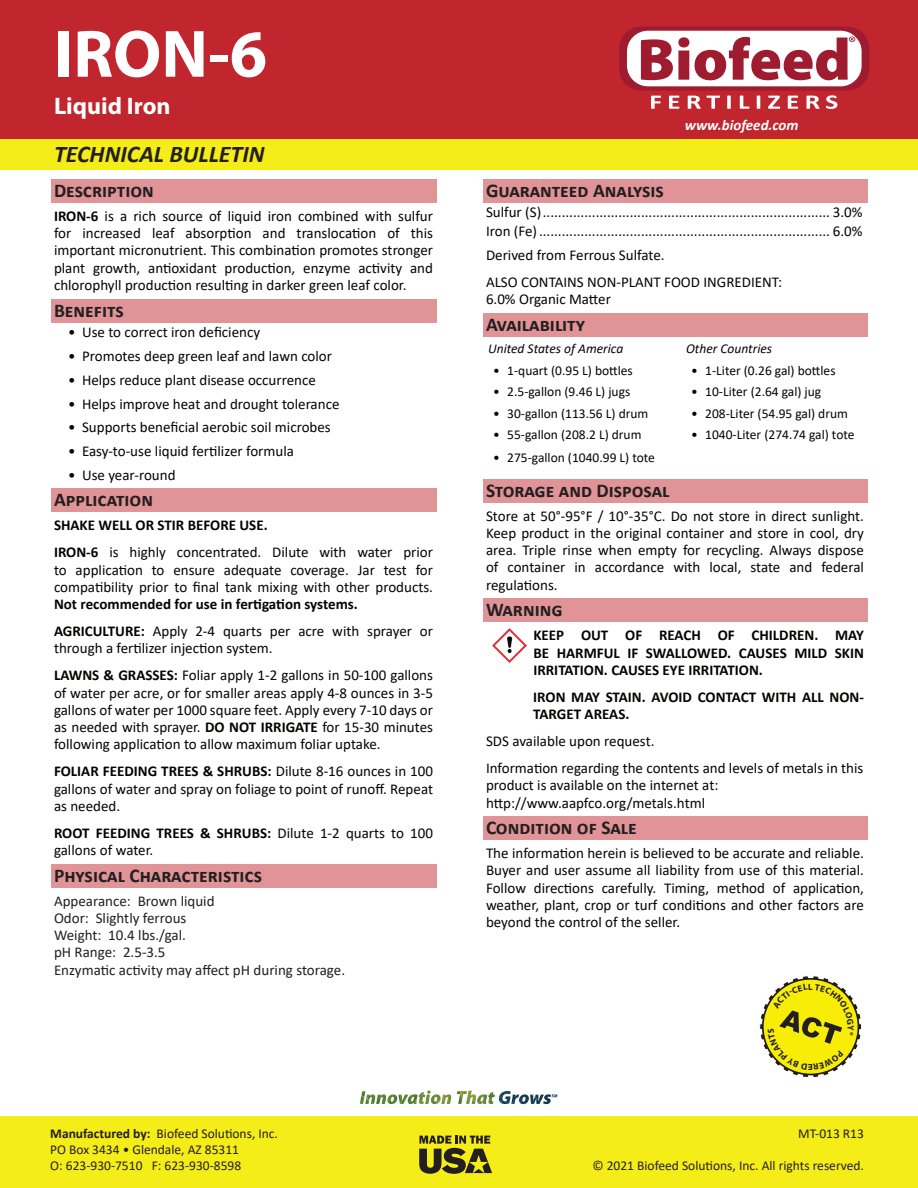
<style>
.page{position:relative;width:918px;height:1188px;background:#fff}
.page>*{position:absolute;margin:0;border:0;box-sizing:border-box;transform-origin:0 0}
.t1{font:700 67.5px "Myriad Pro";color:#fff}
.t2{font:italic 700 24px "Calibri";color:#231f20}
.t3{font:700 24px "Myriad Pro";color:#fff}
.t4{font:700 19.5px "Calibri";color:#231f20}
.t5{font:15px/17.2px "Calibri";color:#040503}
.t6{font:700 15px/17.2px "Calibri";color:#040503}
.t7{font:15px/17.2px "Calibri";color:#231f20}
.t8{font:italic 700 15px "Calibri";color:#fff}
.t9{font:13.5px "Calibri";color:#040503}
.t10{font:13.5px/16.2px "Calibri";color:#231f20}
.t11{font:italic 13.5px "Calibri";color:#040503}
.t12{font:700 9px "Myriad Pro";color:#231f20}
.s1{font-weight:700}
.s2{font-weight:400}
</style>
<div class="page">
<div style="left:483px;top:179px;width:384px;height:24px;background:#e09497"></div>
<div style="left:483px;top:313px;width:384px;height:24px;background:#e09497"></div>
<div style="left:483px;top:479px;width:384px;height:24px;background:#e09497"></div>
<div style="left:483px;top:598px;width:384px;height:24px;background:#e09497"></div>
<div style="left:483px;top:816px;width:384px;height:24px;background:#e09497"></div>
<img style="left:493px;top:629px;width:34px;height:34px">
<div style="left:0;top:0;width:918px;height:140px;background:#c1252d"></div>
<div style="left:0;top:139px;width:918px;height:30px;background:#f5ed17"></div>
<svg style="left:651px;top:96px;width:10px;height:13px"></svg>
<svg style="left:669px;top:96px;width:10px;height:13px"></svg>
<svg style="left:688px;top:96px;width:13px;height:13px"></svg>
<svg style="left:707px;top:96px;width:13px;height:13px"></svg>
<svg style="left:727px;top:96px;width:4px;height:13px"></svg>
<svg style="left:740px;top:96px;width:9px;height:13px"></svg>
<svg style="left:757px;top:96px;width:3px;height:13px"></svg>
<svg style="left:768px;top:96px;width:12px;height:13px"></svg>
<svg style="left:788px;top:96px;width:10px;height:13px"></svg>
<svg style="left:807px;top:96px;width:13px;height:13px"></svg>
<svg style="left:826px;top:95px;width:11px;height:14px"></svg>
<svg style="left:620px;top:27px;width:248px;height:63px"></svg>
<div style="left:619px;top:27px;width:250px;height:64px;border:2px solid #9f1b30;border-radius:21px"></div>
<div style="left:627px;top:31px;width:235px;height:55px;background:#fff;border-radius:21px"></div>
<svg style="left:641px;top:37px;width:48px;height:43px"></svg>
<svg style="left:695px;top:36px;width:160px;height:44px"></svg>
<div style="left:51px;top:179px;width:385px;height:24px;background:#e09497"></div>
<div style="left:51px;top:299px;width:385px;height:23px;background:#e09497"></div>
<div style="left:51px;top:488px;width:385px;height:24px;background:#e09497"></div>
<div style="left:51px;top:864px;width:385px;height:24px;background:#e09497"></div>
<div style="left:0;top:1117px;width:918px;height:71px;background:#f5ed17"></div>
<svg style="left:419px;top:1136px;width:73px;height:38px"></svg>
<img style="left:499px;top:1091px;width:58px;height:13px">
<img style="left:360px;top:1091px;width:135px;height:13px">
<svg style="left:759px;top:975px;width:102px;height:103px"></svg>
<h1 class="t1" style="left:54px;top:10px;width:215px">IRON-6</h1>
<h2 class="t3" style="left:54px;top:90px;width:118px">Liquid Iron</h2>
<h2 class="t2" style="left:54px;top:137px;width:212px">TECHNICAL BULLETIN</h2>
<h3 class="t4" style="left:54px;top:177px;width:101px">Description</h3>
<p class="t5" style="left:54px;top:207px;width:381px;text-align:justify"><span class="s1">IRON-6</span> is a rich source of liquid iron combined with sulfur for increased leaf absorption and translocation of this important micronutrient. This combination promotes stronger plant growth, antioxidant production, enzyme activity and chlorophyll production resulting in darker green leaf color.</p>
<h3 class="t4" style="left:54px;top:296px;width:71px">Benefits</h3>
<p class="t5" style="left:68px;top:323px;width:194px">• Use to correct iron deficiency</p>
<p class="t5" style="left:68px;top:347px;width:266px">• Promotes deep green leaf and lawn color</p>
<p class="t5" style="left:68px;top:371px;width:249px">• Helps reduce plant disease occurrence</p>
<p class="t5" style="left:68px;top:395px;width:273px">• Helps improve heat and drought tolerance</p>
<p class="t5" style="left:68px;top:418px;width:264px">• Supports beneficial aerobic soil microbes</p>
<p class="t5" style="left:68px;top:442px;width:227px">• Easy-to-use liquid fertilizer formula</p>
<p class="t5" style="left:68px;top:466px;width:109px">• Use year-round</p>
<h3 class="t4" style="left:54px;top:486px;width:101px">Application</h3>
<p class="t5" style="left:54px;top:512px;width:381px;line-height:27px"><span class="s1">SHAKE WELL OR STIR BEFORE USE.<br>IRON-6</span> is highly concentrated. Dilute with water prior</p>
<p class="t5" style="left:54px;top:561px;width:381px">to application to ensure adequate coverage. Jar test for compatibility prior to final tank mixing with other products.</p>
<p class="t6" style="left:54px;top:590px;width:381px;line-height:27px">Not recommended for use in fertigation systems.<br>AGRICULTURE: <span class="s2">Apply 2-4 quarts per acre with sprayer or</span></p>
<p class="t5" style="left:54px;top:634px;width:381px;line-height:27px">through a fertilizer injection system.<br><span class="s1">LAWNS &amp; GRASSES:</span> Foliar apply 1-2 gallons in 50-100 gallons</p>
<p class="t5" style="left:54px;top:684px;width:381px;text-align:justify">of water per acre, or for smaller areas apply 4-8 ounces in 3-5 gallons of water per 1000 square feet. Apply every 7-10 days or as needed with sprayer. <span class="s1">DO NOT IRRIGATE</span> for 15-30 minutes following application to allow maximum foliar uptake.</p>
<p class="t5" style="left:54px;top:762px;width:381px;text-align:justify"><span class="s1">FOLIAR FEEDING TREES &amp; SHRUBS:</span> Dilute 8-16 ounces in 100 gallons of water and spray on foliage to point of runoff. Repeat as needed.</p>
<p class="t5" style="left:54px;top:824px;width:381px"><span class="s1">ROOT FEEDING TREES &amp; SHRUBS:</span> Dilute 1-2 quarts to 100 gallons of water.</p>
<h3 class="t4" style="left:54px;top:861px;width:210px">Physical Characteristics</h3>
<p class="t7" style="left:54px;top:892px;width:293px">Appearance: Brown liquid<br>Odor: Slightly ferrous<br>Weight: 10.4 lbs./gal.<br>pH Range: 2.5-3.5<br>Enzymatic activity may affect pH during storage.</p>
<p class="t8" style="left:685px;top:114px;width:115px">www.biofeed.com</p>
<h3 class="t4" style="left:486px;top:177px;width:179px">Guaranteed Analysis</h3>
<p class="t5" style="left:486px;top:202px;width:378px;line-height:19.4px">Sulfur (S)............................................................................ 3.0%<br>Iron (Fe)............................................................................. 6.0%</p>
<p class="t5" style="left:486px;top:241px;width:298px;line-height:27px">Derived from Ferrous Sulfate.<br>ALSO CONTAINS NON-PLANT FOOD INGREDIENT:</p>
<p class="t5" style="left:486px;top:290px;width:127px">6.0% Organic Matter</p>
<h3 class="t4" style="left:486px;top:310px;width:101px">Availability</h3>
<p class="t11" style="left:488px;top:340px;width:137px">United States of America</p>
<p class="t9" style="left:493px;top:361px;width:141px">• 1-quart (0.95 L) bottles</p>
<p class="t9" style="left:493px;top:383px;width:139px">• 2.5-gallon (9.46 L) jugs</p>
<p class="t9" style="left:493px;top:404px;width:157px">• 30-gallon (113.56 L) drum</p>
<p class="t9" style="left:493px;top:426px;width:150px">• 55-gallon (208.2 L) drum</p>
<p class="t9" style="left:493px;top:448px;width:163px">• 275-gallon (1040.99 L) tote</p>
<p class="t11" style="left:686px;top:340px;width:88px">Other Countries</p>
<p class="t9" style="left:691px;top:361px;width:146px">• 1-Liter (0.26 gal) bottles</p>
<p class="t9" style="left:691px;top:383px;width:132px">• 10-Liter (2.64 gal) jug</p>
<p class="t9" style="left:691px;top:404px;width:158px">• 208-Liter (54.95 gal) drum</p>
<p class="t9" style="left:691px;top:426px;width:165px">• 1040-Liter (274.74 gal) tote</p>
<h3 class="t4" style="left:486px;top:476px;width:185px">Storage and Disposal</h3>
<p class="t5" style="left:486px;top:507px;width:380px;text-align:justify">Store at 50°-95°F / 10°-35°C. Do not store in direct sunlight.<br>Keep product in the original container and store in cool, dry area. Triple rinse when empty for recycling. Always dispose of container in accordance with local, state and federal regulations.</p>
<h3 class="t4" style="left:486px;top:596px;width:78px">Warning</h3>
<p class="t6" style="left:533px;top:627px;width:332px;text-align:justify">KEEP OUT OF REACH OF CHILDREN. MAY BE HARMFUL IF SWALLOWED. CAUSES MILD SKIN IRRITATION. CAUSES EYE IRRITATION.</p>
<p class="t6" style="left:533px;top:688px;width:332px">IRON MAY STAIN. AVOID CONTACT WITH ALL NON-<br>TARGET AREAS.</p>
<p class="t5" style="left:486px;top:727px;width:379px;line-height:27px">SDS available upon request.<br>Information regarding the contents and levels of metals in this</p>
<p class="t5" style="left:486px;top:776px;width:234px">product is available on the internet at: http://www.aapfco.org/metals.html</p>
<h3 class="t4" style="left:486px;top:814px;width:152px">Condition of Sale</h3>
<p class="t5" style="left:486px;top:844px;width:380px;text-align:justify">The information herein is believed to be accurate and reliable.<br>Buyer and user assume all liability from use of this material.<br>Follow directions carefully. Timing, method of application, weather, plant, crop or turf conditions and other factors are beyond the control of the seller.</p>
<p class="t12" style="left:813px;top:1073px;width:6px;rotate:-180deg">E</p>
<p class="t10" style="left:50px;top:1125px;width:229px"><span class="s1">Manufactured by:</span> Biofeed Solutions, Inc.<br>PO Box 3434 • Glendale, AZ 85311<br>O: 623-930-7510 F: 623-930-8598</p>
<p class="t10" style="left:798px;top:1125px;width:67px">MT-013 R13</p>
<p class="t10" style="left:592px;top:1158px;width:273px">© 2021 Biofeed Solutions, Inc. All rights reserved.</p>
</div>
